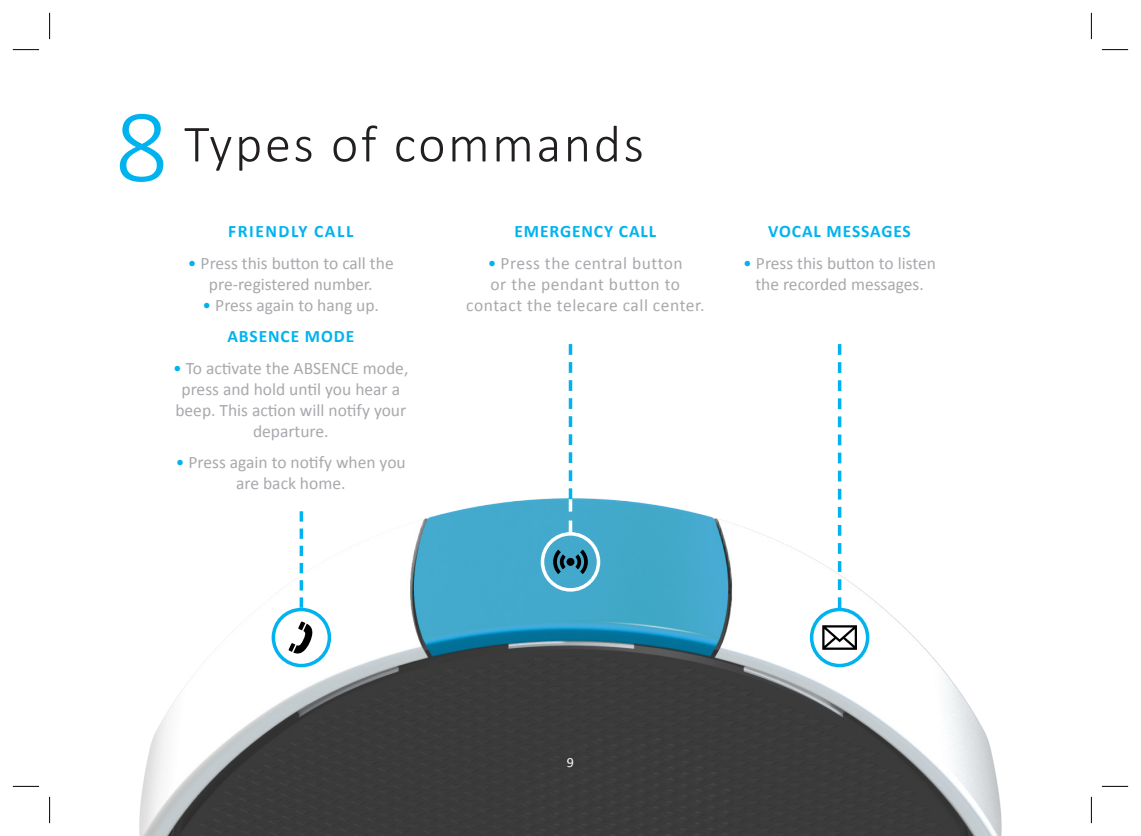
<style>
.page{position:relative;width:1141px;height:836px;background:#fff}
.page>*{position:absolute;margin:0;border:0;box-sizing:border-box;transform-origin:0 0}
.t1{font:300 105px "Calibri";color:#00b3ef}
.t2{font:300 52.5px "Calibri";letter-spacing:.05em;color:#231f20}
.t3{font:17.5px/21px "Calibri";color:#a8a9ad;text-align:center}
.t4{font:17.5px/21px "Calibri";letter-spacing:.03em;color:#a8a9ad;text-align:center}
.t5{font:700 17.5px "Calibri";letter-spacing:.05em;color:#00b3ef}
.t6{font:700 17.5px "Calibri";letter-spacing:.09em;color:#00b3ef}
.t7{font:14px "Calibri";color:#fff}
.s1{color:#00b3ef}
</style>
<div class="page">
<img style="left:139px;top:489px;width:863px;height:347px">
<svg style="left:569px;top:344px;width:3px;height:188px"></svg>
<div style="left:541px;top:532px;width:59px;height:60px;border:4px solid #fff;border-radius:50%"></div>
<svg style="left:575px;top:550px;width:13px;height:24px"></svg>
<svg style="left:553px;top:550px;width:13px;height:24px"></svg>
<div style="left:566px;top:558px;width:8px;height:8px;background:#000;border-radius:50%"></div>
<div style="left:273px;top:609px;width:56px;height:56px;background:#fff;border-radius:50%"></div>
<div style="left:272px;top:608px;width:59px;height:59px;border:4px solid #00b3ef;border-radius:50%"></div>
<svg style="left:288px;top:621px;width:25px;height:32px"></svg>
<div style="left:812px;top:609px;width:56px;height:56px;background:#fff;border-radius:50%"></div>
<div style="left:810px;top:608px;width:59px;height:59px;border:4px solid #00b3ef;border-radius:50%"></div>
<svg style="left:822px;top:625px;width:35px;height:25px"></svg>
<svg style="left:838px;top:344px;width:3px;height:264px"></svg>
<svg style="left:300px;top:511px;width:3px;height:97px"></svg>
<svg style="left:13px;top:49px;width:26px;height:1px"></svg>
<svg style="left:1102px;top:49px;width:26px;height:1px"></svg>
<svg style="left:13px;top:786px;width:26px;height:1px"></svg>
<svg style="left:1102px;top:786px;width:26px;height:1px"></svg>
<svg style="left:49px;top:13px;width:1px;height:26px"></svg>
<svg style="left:49px;top:797px;width:1px;height:26px"></svg>
<svg style="left:1091px;top:13px;width:1px;height:26px"></svg>
<svg style="left:1091px;top:797px;width:1px;height:26px"></svg>
<p class="t1" style="left:115px;top:81px;width:55px">8</p>
<p class="t2" style="left:184px;top:111px;width:461px">Types of commands</p>
<p class="t6" style="left:228px;top:220px;width:127px">FRIENDLY CALL</p>
<p class="t3" style="left:188px;top:252px;width:207px"><span class="s1">•</span> Press this button to call the</p>
<p class="t3" style="left:209px;top:273px;width:165px">pre-registered number.</p>
<p class="t3" style="left:203px;top:294px;width:178px"><span class="s1">•</span> Press again to hang up.</p>
<p class="t5" style="left:227px;top:325px;width:128px">ABSENCE MODE</p>
<p class="t3" style="left:173px;top:356px;width:237px"><span class="s1">•</span> To activate the ABSENCE mode, press and hold until you hear a beep. This action will notify your departure.</p>
<p class="t3" style="left:176px;top:451px;width:231px"><span class="s1">•</span> Press again to notify when you</p>
<p class="t3" style="left:236px;top:472px;width:111px">are back home.</p>
<p class="t5" style="left:515px;top:220px;width:143px">EMERGENCY CALL</p>
<p class="t4" style="left:488px;top:252px;width:196px"><span class="s1">•</span> Press the central button</p>
<p class="t4" style="left:466px;top:273px;width:240px">or the pendant button to contact the telecare call center.</p>
<p class="t5" style="left:768px;top:220px;width:144px">VOCAL MESSAGES</p>
<p class="t3" style="left:743px;top:252px;width:194px"><span class="s1">•</span> Press this button to listen the recorded messages.</p>
<p class="t7" style="left:567px;top:753px;width:9px">9</p>
</div>
